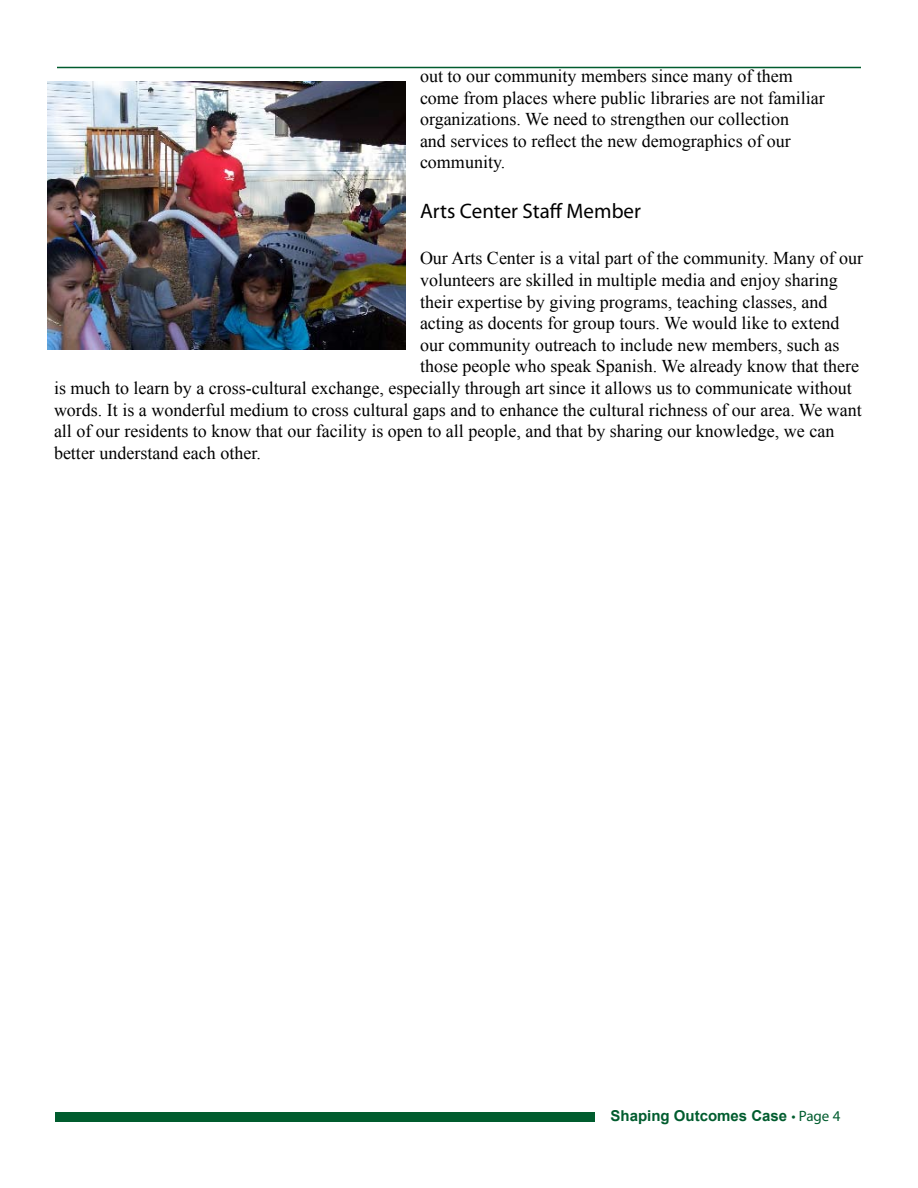
<style>
.page{position:relative;width:918px;height:1188px;background:#fff}
.page>*{position:absolute;margin:0;border:0;box-sizing:border-box;transform-origin:0 0}
.t1{font:21px "Myriad Pro";color:#000}
.t2{font:18px/21.6px "Times New Roman";color:#000}
.t3{font:700 15px "Arial";color:#005c2e}
.s1{font-family:"Myriad Pro";font-weight:400}
</style>
<div class="page">
<hr style="left:57px;top:67px;width:804px;height:1px;background:#005c2e">
<div style="left:56px;top:1113px;width:540px;height:9px;background:#005c2e"></div>
<img style="left:47px;top:81px;width:358px;height:268px">
<p class="t2" style="left:420px;top:65px;width:406px">out to our community members since many of them come from places where public libraries are not familiar organizations. We need to strengthen our collection<br>and services to reflect the new demographics of our community.</p>
<p class="t1" style="left:420px;top:198px;width:223px">Arts Center Staff Member</p>
<p class="t2" style="left:420px;top:247px;width:445px">Our Arts Center is a vital part of the community. Many of our</p>
<p class="t2" style="left:420px;top:269px;width:419px">volunteers are skilled in multiple media and enjoy sharing</p>
<p class="t2" style="left:420px;top:291px;width:409px">their expertise by giving programs, teaching classes, and</p>
<p class="t2" style="left:420px;top:312px;width:421px">acting as docents for group tours. We would like to extend</p>
<p class="t2" style="left:420px;top:334px;width:421px">our community outreach to include new members, such as</p>
<p class="t2" style="left:420px;top:355px;width:441px">those people who speak Spanish. We already know that there</p>
<p class="t2" style="left:54px;top:377px;width:799px">is much to learn by a cross-cultural exchange, especially through art since it allows us to communicate without</p>
<p class="t2" style="left:54px;top:399px;width:809px">words. It is a wonderful medium to cross cultural gaps and to enhance the cultural richness of our area. We want</p>
<p class="t2" style="left:54px;top:420px;width:782px">all of our residents to know that our facility is open to all people, and that by sharing our knowledge, we can</p>
<p class="t2" style="left:54px;top:442px;width:208px">better understand each other.</p>
<p class="t3" style="left:610px;top:1106px;width:231px">Shaping Outcomes Case <span class="s1">• Page 4</span></p>
</div>
